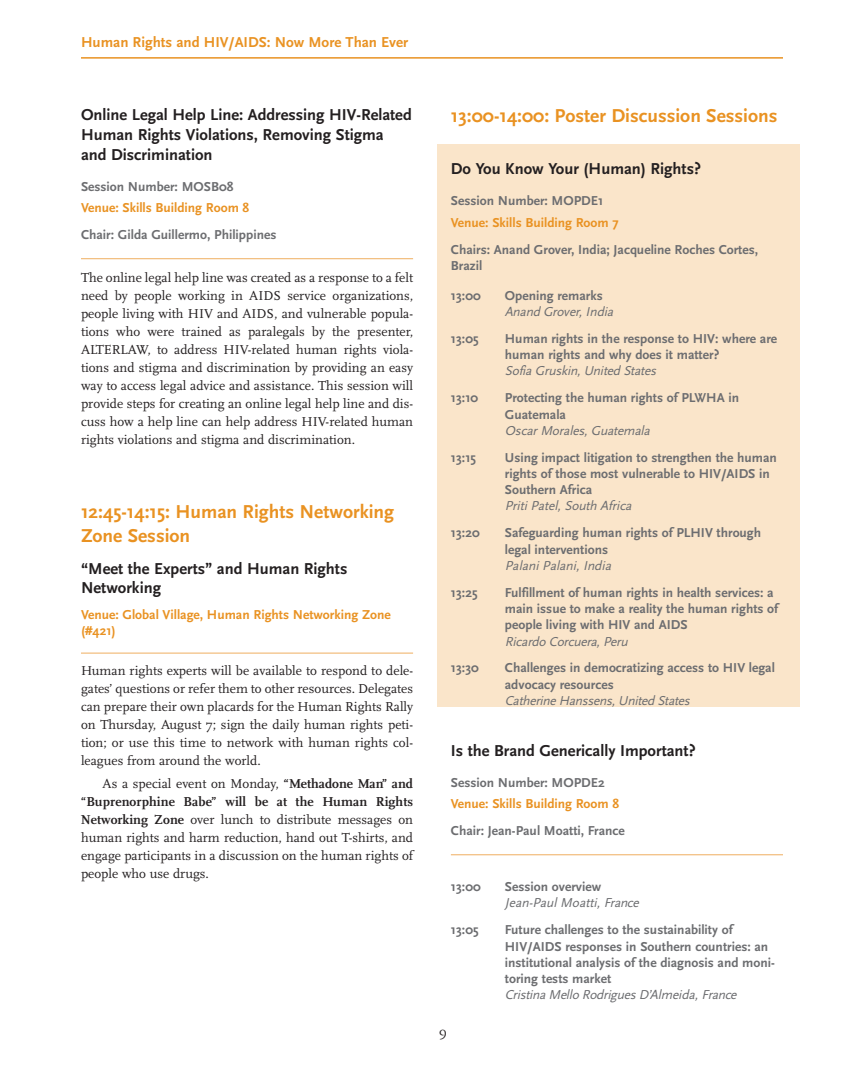
<style>
.page{position:relative;width:864px;height:1080px;background:#fff}
.page>*{position:absolute;margin:0;border:0;box-sizing:border-box;transform-origin:0 0}
.t1{font:700 19.5px/23.4px "Scala Sans";color:#e99222}
.t2{font:700 16.5px/19.8px "Scala Sans";color:#231f20}
.t3{font:700 15px "Scala Sans";color:#e99222}
.t4{font:13.5px/18px "Scala";color:#231f20;text-align:justify}
.t5{font:700 13.5px/16.2px "Scala Sans";color:#6c6d70}
.t6{font:italic 13.5px "Scala Sans";letter-spacing:-.02em;color:#6c6d70}
.t7{font:700 13.5px/16.2px "Scala Sans";color:#e99222}
.s1{font-weight:700}
</style>
<div class="page">
<div style="left:437px;top:144px;width:362px;height:562px;background:#fae5ca"></div>
<hr style="left:81px;top:57px;width:702px;height:2px;background:#e99222">
<hr style="left:81px;top:258px;width:332px;height:1px;background:#efae60">
<hr style="left:81px;top:653px;width:332px;height:1px;background:#efae60">
<hr style="left:451px;top:854px;width:332px;height:1px;background:#efae60">
<p class="t3" style="left:81px;top:35px;width:329px">Human Rights and HIV/AIDS: Now More Than Ever</p>
<p class="t2" style="left:81px;top:106px;width:332px">Online Legal Help Line: Addressing HIV-Related<br>Human Rights Violations, Removing Stigma and Discrimination</p>
<p class="t5" style="left:81px;top:179px;width:154px">Session Number: MOSB08</p>
<p class="t7" style="left:81px;top:200px;width:170px">Venue: Skills Building Room 8</p>
<p class="t5" style="left:81px;top:227px;width:197px">Chair: Gilda Guillermo, Philippines</p>
<p class="t4" style="left:81px;top:269px;width:334px">The online legal help line was created as a response to a felt need by people working in AIDS service organizations, people living with HIV and AIDS, and vulnerable popula&shy;tions who were trained as paralegals by the presenter, ALTERLAW, to address HIV-related human rights viola&shy;tions and stigma and discrimination by providing an easy way to access legal advice and assistance. This session will provide steps for creating an online legal help line and dis&shy;cuss how a help line can help address HIV-related human rights violations and stigma and discrimination.</p>
<h1 class="t1" style="left:81px;top:501px;width:315px">12:45-14:15: Human Rights Networking<br>Zone Session</h1>
<p class="t2" style="left:81px;top:559px;width:268px">“Meet the Experts” and Human Rights<br>Networking</p>
<p class="t7" style="left:81px;top:607px;width:311px">Venue: Global Village, Human Rights Networking Zone (#421)</p>
<p class="t4" style="left:81px;top:663px;width:334px">Human rights experts will be available to respond to dele&shy;gates’ questions or refer them to other resources. Delegates can prepare their own placards for the Human Rights Rally on Thursday, August 7; sign the daily human rights peti&shy;tion; or use this time to network with human rights col&shy;leagues from around the world.</p>
<p class="t4" style="left:81px;top:776px;width:334px;text-indent:22px">As a special event on Monday, <span class="s1">“Methadone Man” and “Buprenorphine Babe” will be at the Human Rights Networking Zone</span> over lunch to distribute messages on human rights and harm reduction, hand out T-shirts, and engage participants in a discussion on the human rights of people who use drugs.</p>
<h1 class="t1" style="left:451px;top:105px;width:328px">13:00-14:00: Poster Discussion Sessions</h1>
<p class="t2" style="left:451px;top:160px;width:252px">Do You Know Your (Human) Rights?</p>
<p class="t5" style="left:451px;top:193px;width:154px">Session Number: MOPDE1</p>
<p class="t7" style="left:451px;top:215px;width:169px">Venue: Skills Building Room 7</p>
<p class="t5" style="left:451px;top:242px;width:309px">Chairs: Anand Grover, India; Jacqueline Roches Cortes,<br>Brazil</p>
<p class="t5" style="left:451px;top:288px;width:31px">13:00</p>
<p class="t5" style="left:505px;top:288px;width:99px">Opening remarks</p>
<p class="t6" style="left:505px;top:304px;width:112px">Anand Grover, India</p>
<p class="t5" style="left:451px;top:331px;width:29px">13:05</p>
<p class="t5" style="left:505px;top:331px;width:274px">Human rights in the response to HIV: where are human rights and why does it matter?</p>
<p class="t6" style="left:505px;top:363px;width:155px">Sofia Gruskin, United States</p>
<p class="t5" style="left:451px;top:390px;width:29px">13:10</p>
<p class="t5" style="left:505px;top:390px;width:236px">Protecting the human rights of PLWHA in<br>Guatemala</p>
<p class="t6" style="left:505px;top:422px;width:149px">Oscar Morales, Guatemala</p>
<p class="t5" style="left:451px;top:450px;width:27px">13:15</p>
<p class="t5" style="left:505px;top:450px;width:274px">Using impact litigation to strengthen the human rights of those most vulnerable to HIV/AIDS in<br>Southern Africa</p>
<p class="t6" style="left:505px;top:498px;width:130px">Priti Patel, South Africa</p>
<p class="t5" style="left:451px;top:525px;width:30px">13:20</p>
<p class="t5" style="left:505px;top:525px;width:258px">Safeguarding human rights of PLHIV through legal interventions</p>
<p class="t6" style="left:505px;top:557px;width:110px">Palani Palani, India</p>
<p class="t5" style="left:451px;top:585px;width:28px">13:25</p>
<p class="t5" style="left:505px;top:585px;width:275px">Fulfillment of human rights in health services: a main issue to make a reality the human rights of people living with HIV and AIDS</p>
<p class="t6" style="left:505px;top:633px;width:126px">Ricardo Corcuera, Peru</p>
<p class="t5" style="left:451px;top:660px;width:29px">13:30</p>
<p class="t5" style="left:505px;top:660px;width:272px">Challenges in democratizing access to HIV legal advocacy resources</p>
<p class="t6" style="left:505px;top:692px;width:189px">Catherine Hanssens, United States</p>
<p class="t2" style="left:451px;top:741px;width:246px">Is the Brand Generically Important?</p>
<p class="t5" style="left:451px;top:775px;width:155px">Session Number: MOPDE2</p>
<p class="t7" style="left:451px;top:797px;width:170px">Venue: Skills Building Room 8</p>
<p class="t5" style="left:451px;top:824px;width:175px">Chair: Jean-Paul Moatti, France</p>
<p class="t5" style="left:451px;top:879px;width:31px">13:00</p>
<p class="t5" style="left:505px;top:879px;width:98px">Session overview</p>
<p class="t6" style="left:505px;top:895px;width:138px">Jean-Paul Moatti, France</p>
<p class="t5" style="left:451px;top:922px;width:29px">13:05</p>
<p class="t5" style="left:505px;top:922px;width:271px">Future challenges to the sustainability of HIV/AIDS responses in Southern countries: an institutional analysis of the diagnosis and moni&shy;toring tests market</p>
<p class="t6" style="left:505px;top:987px;width:235px">Cristina Mello Rodrigues D’Almeida, France</p>
<p class="t4" style="left:439px;top:1024px;width:10px">9</p>
</div>
